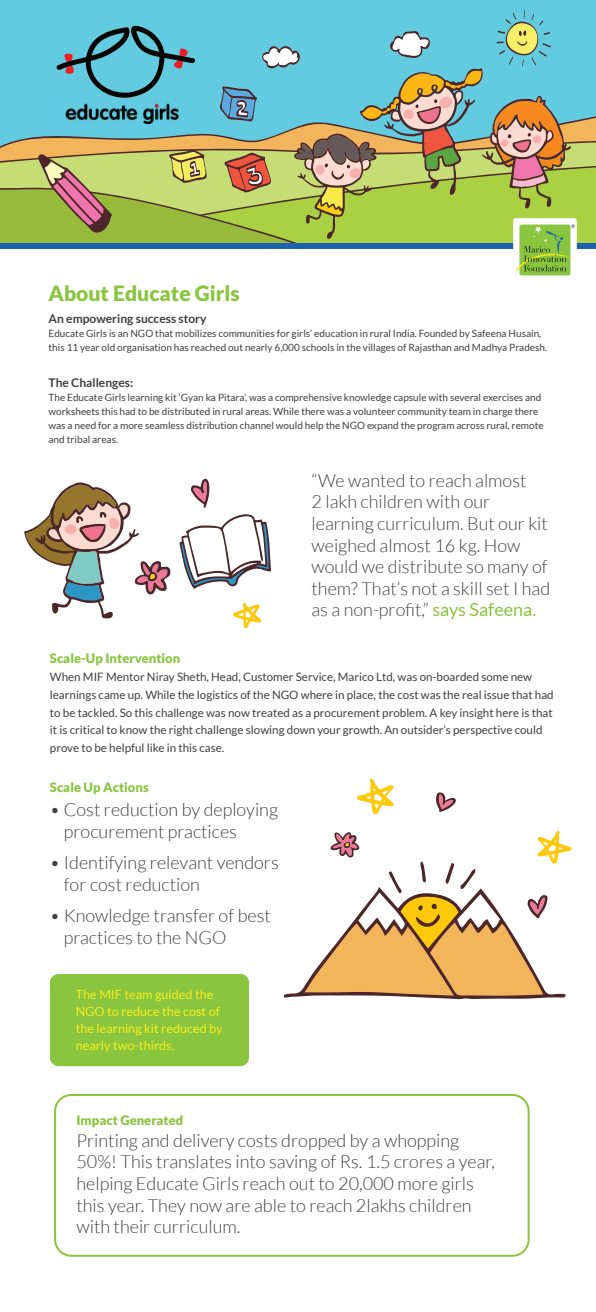
<style>
.page{position:relative;width:596px;height:1312px;background:#fff}
.page>*{position:absolute;margin:0;border:0;box-sizing:border-box;transform-origin:0 0}
.t1{font:900 21px "Lato";color:#8ac53f}
.t2{font:300 18px/21.6px "Lato";color:#413f41}
.t3{font:900 13px "Lato";color:#8ac53f}
.t4{font:12.7px/17.1px "Lato";color:#f7ee1f}
.t5{font:700 12px "Lato";color:#413f41}
.t6{font:11.6px/17.8px "Lato";color:#413f41}
.t7{font:10px/14px "Lato";color:#413f41}
.s1{font-weight:400;color:#8ac53f}
</style>
<div class="page">
<div style="left:0;top:0;width:595px;height:102px;background:#63cbe0"></div>
<svg style="left:575px;top:162px;width:20px;height:81px;background:#abce48"></svg>
<div style="left:0;top:243px;width:595px;height:6px;background:#1b61ae"></div>
<div style="left:513px;top:218px;width:63px;height:64px;background:#fff;border-radius:3px"></div>
<svg style="left:519px;top:225px;width:51px;height:50px"></svg>
<div style="left:50px;top:974px;width:199px;height:92px;background:#8ac53f;border-radius:8px"></div>
<svg style="left:233px;top:603px;width:28px;height:25px"></svg>
<svg style="left:357px;top:778px;width:37px;height:37px"></svg>
<svg style="left:191px;top:479px;width:18px;height:29px"></svg>
<svg style="left:436px;top:792px;width:19px;height:20px"></svg>
<svg style="left:24px;top:482px;width:146px;height:137px"></svg>
<svg style="left:179px;top:514px;width:92px;height:75px"></svg>
<svg style="left:283px;top:991px;width:282px;height:9px"></svg>
<svg style="left:301px;top:831px;width:270px;height:166px"></svg>
<svg style="left:0;top:9px;width:575px;height:262px;background:#92bb9b"></svg>
<svg style="left:54px;top:1094px;width:475px;height:163px"></svg>
<p class="t1" style="left:49px;top:281px;width:192px">About Educate Girls</p>
<p class="t5" style="left:49px;top:312px;width:159px">An empowering success story</p>
<p class="t7" style="left:49px;top:326px;width:500px">Educate Girls is an NGO that mobilizes communities for girls’ education in rural India. Founded by Safeena Husain, this 11 year old organisation has reached out nearly 6,000 schools in the villages of Rajasthan and Madhya Pradesh.</p>
<p class="t5" style="left:49px;top:376px;width:86px">The Challenges:</p>
<p class="t7" style="left:49px;top:390px;width:496px">The Educate Girls learning kit ‘Gyan ka Pitara’, was a comprehensive knowledge capsule with several exercises and worksheets this had to be distributed in rural areas. While there was a volunteer community team in charge there was a need for a more seamless distribution channel would help the NGO expand the program across rural, remote and tribal areas.</p>
<p class="t2" style="left:311px;top:470px;width:240px">“We wanted to reach almost<br>2 lakh children with our learning curriculum. But our kit weighed almost 16 kg. How would we distribute so many of them? That’s not a skill set I had as a non-profit,” <span class="s1">says Safeena.</span></p>
<p class="t3" style="left:50px;top:651px;width:132px">Scale-Up Intervention</p>
<p class="t6" style="left:50px;top:668px;width:505px">When MIF Mentor Niray Sheth, Head, Customer Service, Marico Ltd, was on-boarded some new learnings came up. While the logistics of the NGO where in place, the cost was the real issue that had to be tackled. So this challenge was now treated as a procurement problem. A key insight here is that it is critical to know the right challenge slowing down your growth. An outsider’s perspective could prove to be helpful like in this case.</p>
<p class="t3" style="left:50px;top:780px;width:100px">Scale Up Actions</p>
<p class="t2" style="left:64px;top:799px;width:216px;text-indent:-14px">• Cost reduction by deploying procurement practices</p>
<p class="t2" style="left:64px;top:852px;width:216px;text-indent:-14px">• Identifying relevant vendors for cost reduction</p>
<p class="t2" style="left:64px;top:905px;width:208px;text-indent:-14px">• Knowledge transfer of best practices to the NGO</p>
<p class="t4" style="left:76px;top:985px;width:148px">The MIF team guided the<br>NGO to reduce the cost of the learning kit reduced by nearly two-thirds.</p>
<p class="t3" style="left:76px;top:1113px;width:108px">Impact Generated</p>
<p class="t2" style="left:76px;top:1130px;width:420px">Printing and delivery costs dropped by a whopping 50%! This translates into saving of Rs. 1.5 crores a year, helping Educate Girls reach out to 20,000 more girls this year. They now are able to reach 2lakhs children with their curriculum.</p>
</div>
